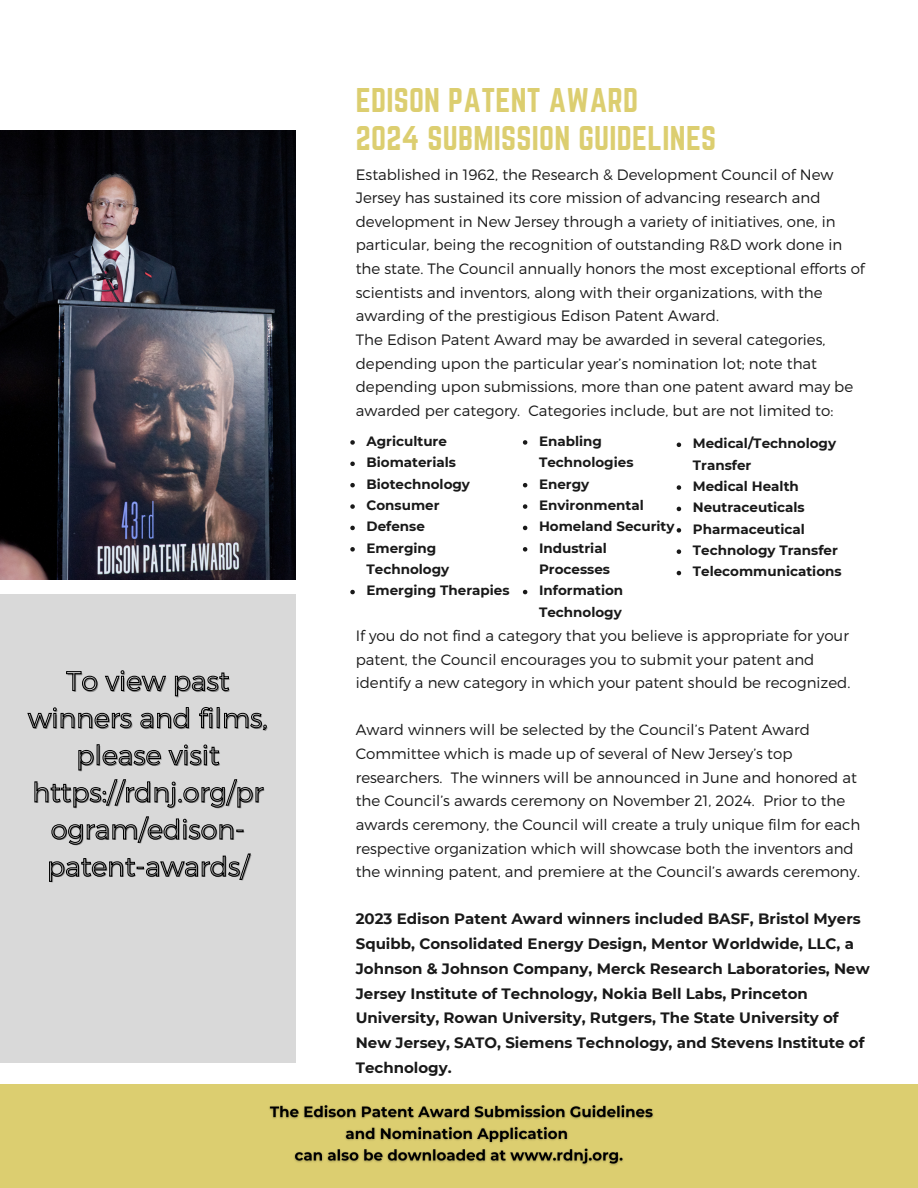
<style>
.page{position:relative;width:918px;height:1188px;background:#fff}
.page>*{position:absolute;margin:0;border:0;box-sizing:border-box;transform-origin:0 0}
.t1{font:30px/38.2px "Norwester";letter-spacing:.01em;color:#dcce70}
.t2{font:300 27px/37px "Montserrat";color:#808080;text-align:center}
.t3{font:300 15px/23.5px "Montserrat";color:#191919}
.t4{font:700 15px/24.8px "Montserrat";color:#191919}
.t5{font:700 13.5px/21.3px "Montserrat";color:#191919}
</style>
<div class="page">
<img style="left:0;top:131px;width:296px;height:449px">
<div style="left:0;top:1085px;width:918px;height:103px;background:#dcce70"></div>
<div style="left:0;top:594px;width:296px;height:469px;background:#d9d9d9"></div>
<svg style="left:350px;top:440px;width:5px;height:5px"></svg>
<svg style="left:350px;top:462px;width:5px;height:4px"></svg>
<svg style="left:350px;top:483px;width:5px;height:4px"></svg>
<svg style="left:350px;top:504px;width:5px;height:5px"></svg>
<svg style="left:350px;top:526px;width:5px;height:4px"></svg>
<svg style="left:350px;top:547px;width:5px;height:5px"></svg>
<svg style="left:350px;top:590px;width:5px;height:4px"></svg>
<svg style="left:523px;top:440px;width:4px;height:5px"></svg>
<svg style="left:523px;top:483px;width:4px;height:4px"></svg>
<svg style="left:523px;top:504px;width:4px;height:5px"></svg>
<svg style="left:523px;top:526px;width:4px;height:4px"></svg>
<svg style="left:523px;top:547px;width:4px;height:5px"></svg>
<svg style="left:523px;top:590px;width:4px;height:4px"></svg>
<svg style="left:677px;top:443px;width:4px;height:4px"></svg>
<svg style="left:677px;top:485px;width:4px;height:5px"></svg>
<svg style="left:677px;top:507px;width:4px;height:4px"></svg>
<svg style="left:677px;top:528px;width:4px;height:5px"></svg>
<svg style="left:677px;top:549px;width:4px;height:5px"></svg>
<svg style="left:677px;top:571px;width:4px;height:4px"></svg>
<img style="left:269px;top:1105px;width:385px;height:60px">
<svg style="left:66px;top:670px;width:164px;height:27px"></svg>
<svg style="left:27px;top:707px;width:240px;height:24px"></svg>
<svg style="left:78px;top:744px;width:142px;height:27px"></svg>
<svg style="left:34px;top:779px;width:230px;height:29px"></svg>
<svg style="left:51px;top:816px;width:193px;height:29px"></svg>
<svg style="left:49px;top:853px;width:202px;height:29px"></svg>
<h2 class="t2" style="left:29px;top:662px;width:241px">To view past winners and films, please visit https://rdnj.org/pr ogram/edison&shy;patent-awards/</h2>
<h1 class="t1" style="left:356px;top:81px;width:362px">EDISON PATENT AWARD<br>2024 SUBMISSION GUIDELINES</h1>
<p class="t3" style="left:356px;top:162px;width:511px">Established in 1962, the Research &amp; Development Council of New Jersey has sustained its core mission of advancing research and development in New Jersey through a variety of initiatives, one, in particular, being the recognition of outstanding R&amp;D work done in the state. The Council annually honors the most exceptional efforts of scientists and inventors, along with their organizations, with the awarding of the prestigious Edison Patent Award.<br>The Edison Patent Award may be awarded in several categories, depending upon the particular year’s nomination lot; note that depending upon submissions, more than one patent award may be awarded per category. Categories include, but are not limited to:</p>
<p class="t5" style="left:367px;top:430px;width:145px">Agriculture<br>Biomaterials<br>Biotechnology<br>Consumer<br>Defense<br>Emerging<br>Technology<br>Emerging Therapies</p>
<p class="t5" style="left:539px;top:430px;width:137px">Enabling<br>Technologies<br>Energy<br>Environmental<br>Homeland Security<br>Industrial<br>Processes<br>Information<br>Technology</p>
<p class="t5" style="left:693px;top:433px;width:150px">Medical/Technology<br>Transfer<br>Medical Health<br>Neutraceuticals<br>Pharmaceutical<br>Technology Transfer<br>Telecommunications</p>
<p class="t3" style="left:356px;top:623px;width:496px">If you do not find a category that you believe is appropriate for your patent, the Council encourages you to submit your patent and identify a new category in which your patent should be recognized.</p>
<p class="t3" style="left:356px;top:718px;width:506px">Award winners will be selected by the Council’s Patent Award Committee which is made up of several of New Jersey’s top researchers. The winners will be announced in June and honored at the Council’s awards ceremony on November 21, 2024. Prior to the awards ceremony, the Council will create a truly unique film for each respective organization which will showcase both the inventors and the winning patent, and premiere at the Council’s awards ceremony.</p>
<p class="t4" style="left:356px;top:907px;width:516px">2023 Edison Patent Award winners included BASF, Bristol Myers Squibb, Consolidated Energy Design, Mentor Worldwide, LLC, a Johnson &amp; Johnson Company, Merck Research Laboratories, New Jersey Institute of Technology, Nokia Bell Labs, Princeton University, Rowan University, Rutgers, The State University of New Jersey, SATO, Siemens Technology, and Stevens Institute of Technology.</p>
</div>
